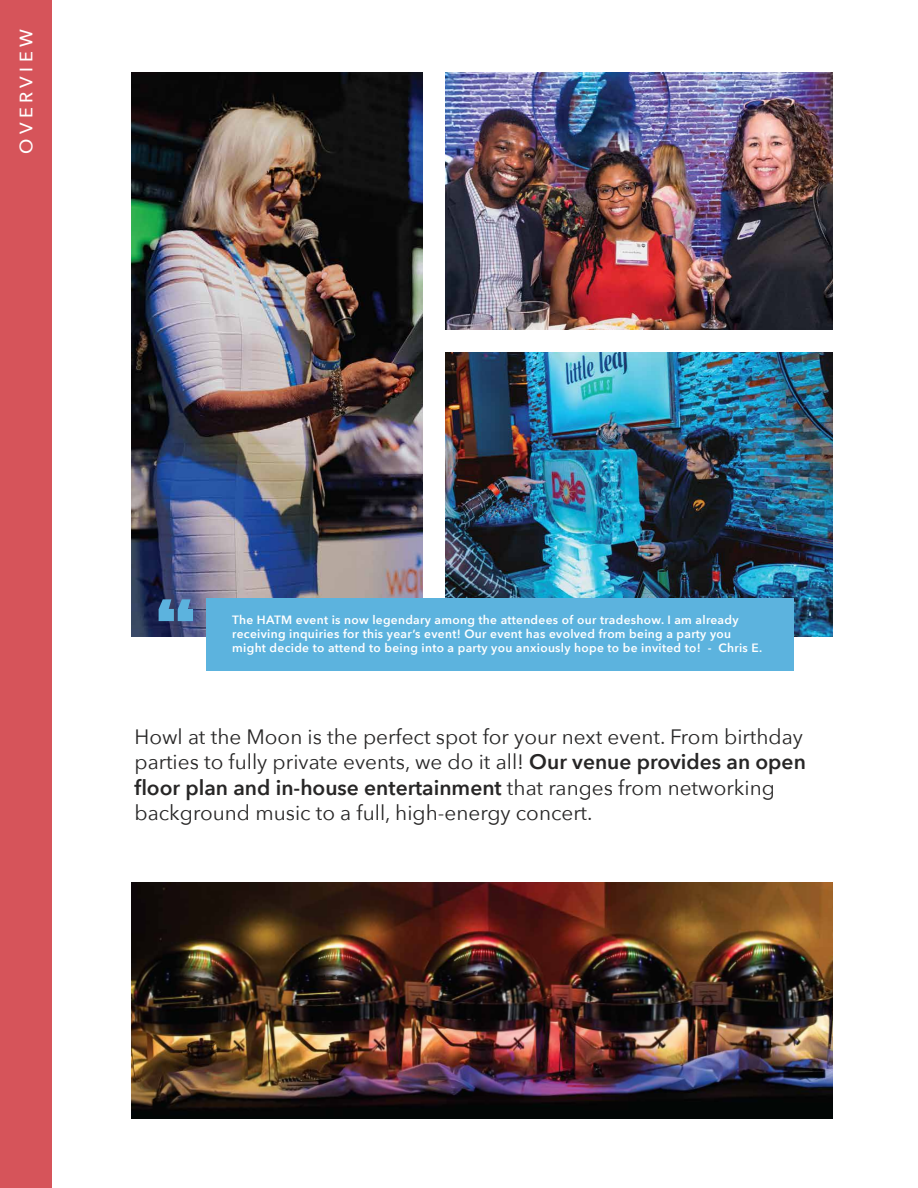
<style>
.page{position:relative;width:918px;height:1188px;background:#fff}
.page>*{position:absolute;margin:0;border:0;box-sizing:border-box;transform-origin:0 0}
.t1{font:83.55px "Anton";color:#5cb3de}
.t2{font:600 21px "Avenir Next";color:#272626}
.t3{font:20.85px/25.2px "Avenir Next";color:#272626}
.t4{font:500 18px "Avenir Next";letter-spacing:.245em;color:#fff}
.t5{font:600 12px/14.4px "Avenir Next";letter-spacing:.025em;color:#fff}
.s1{font-weight:600;font-size:21px}
.s2{font-weight:400;font-size:20.85px}
</style>
<div class="page">
<div style="left:0;top:0;width:52px;height:1188px;background:#d6545a"></div>
<img style="left:132px;top:73px;width:290px;height:563px">
<img style="left:446px;top:73px;width:386px;height:256px">
<img style="left:446px;top:352px;width:386px;height:284px">
<div style="left:206px;top:599px;width:588px;height:72px;background:#5cb3de"></div>
<img style="left:132px;top:883px;width:700px;height:235px">
<h3 class="t4" style="left:11px;top:154px;width:126px;rotate:-90deg">OVERVIEW</h3>
<h1 class="t1" style="left:156px;top:593px;width:40px">“</h1>
<p class="t5" style="left:232px;top:612px;width:508px">The HATM event is now legendary among the attendees of our tradeshow. I am already receiving inquiries for this year’s event! Our event has evolved from being a party you</p>
<p class="t5" style="left:232px;top:641px;width:532px">might decide to attend to being into a party you anxiously hope to be invited to! - Chris E.</p>
<h3 class="t3" style="left:135px;top:724px;width:673px">Howl at the Moon is the perfect spot for your next event. From birthday parties to fully private events, we do it all! <span class="s1">Our venue provides an open</span></h3>
<h2 class="t2" style="left:135px;top:769px;width:642px">floor plan and in-house entertainment <span class="s2">that ranges from networking</span></h2>
<h3 class="t3" style="left:135px;top:799px;width:460px">background music to a full, high-energy concert.</h3>
</div>
